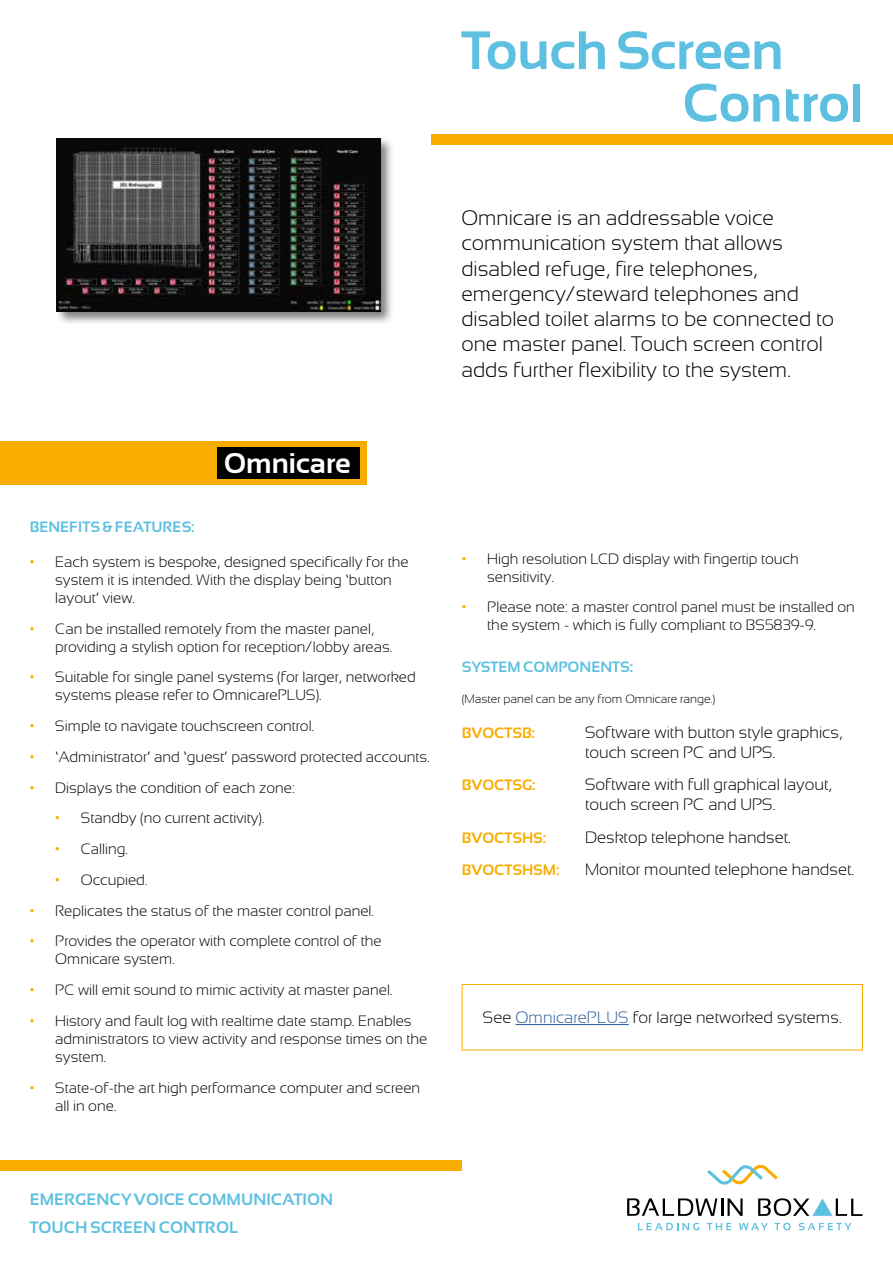
<style>
.page{position:relative;width:893px;height:1263px;background:#fff}
.page>*{position:absolute;margin:0;border:0;box-sizing:border-box;transform-origin:0 0}
.t1{font:700 54px "Sansation";color:#5dc0e0}
.t2{font:700 28.5px "Sansation";color:#fff}
.t3{font:300 21px/25.2px "Sansation";color:#000}
.t4{font:300 16.5px/19.8px "Sansation";color:#000}
.t5{font:700 16.5px/28.3px "Sansation";color:#5dc0e0}
.t6{font:300 15px/18px "Sansation";color:#000}
.t7{font:700 15px "Sansation";color:#5dc0e0}
.t8{font:700 15px "Sansation";color:#f8ac00}
.t9{font:300 12px "Sansation";color:#000}
.s1{color:#f8ac00}
.s2{color:#275b9b}
</style>
<div class="page">
<svg style="left:638px;top:1223px;width:61px;height:7px"></svg>
<svg style="left:707px;top:1223px;width:24px;height:7px"></svg>
<svg style="left:739px;top:1223px;width:29px;height:7px"></svg>
<svg style="left:774px;top:1223px;width:17px;height:7px"></svg>
<svg style="left:799px;top:1223px;width:52px;height:7px"></svg>
<svg style="left:707px;top:1165px;width:71px;height:19px"></svg>
<svg style="left:627px;top:1198px;width:90px;height:18px"></svg>
<hr style="left:721px;top:1198px;width:3px;height:18px;background:#000">
<svg style="left:727px;top:1198px;width:16px;height:18px"></svg>
<svg style="left:758px;top:1198px;width:104px;height:18px"></svg>
<div style="left:0;top:1160px;width:461px;height:11px;background:#f8ac00"></div>
<div style="left:432px;top:135px;width:461px;height:10px;background:#f8ac00"></div>
<div style="left:462px;top:984px;width:401px;height:66px;border:1px solid #f8ac00"></div>
<div style="left:0;top:441px;width:367px;height:44px;background:#f8ac00"></div>
<div style="left:217px;top:447px;width:142px;height:32px;background:#000"></div>
<div style="left:55px;top:136px;width:340px;height:190px;background:#000;opacity:.51"></div>
<img style="left:57px;top:138px;width:323px;height:174px">
<hr style="left:516px;top:1024px;width:113px;height:1px;background:#275b9b">
<h1 class="t1" style="left:461px;top:20px;width:324px">Touch Screen</h1>
<h1 class="t1" style="left:682px;top:73px;width:182px">Control</h1>
<h2 class="t2" style="left:224px;top:447px;width:128px">Omnicare</h2>
<p class="t7" style="left:30px;top:518px;width:166px">BENEFITS &amp; FEATURES:</p>
<p class="t6" style="left:55px;top:553px;width:355px;text-indent:-26px"><span class="s1">•</span> Each system is bespoke, designed specifically for the system it is intended. With the display being ‘button layout’ view.</p>
<p class="t6" style="left:55px;top:619px;width:339px;text-indent:-26px"><span class="s1">•</span> Can be installed remotely from the master panel, providing a stylish option for reception/lobby areas.</p>
<p class="t6" style="left:55px;top:668px;width:362px;text-indent:-26px"><span class="s1">•</span> Suitable for single panel systems (for larger, networked systems please refer to OmnicarePLUS).</p>
<p class="t6" style="left:30px;top:717px;width:286px"><span class="s1">•</span> Simple to navigate touchscreen control.</p>
<p class="t6" style="left:30px;top:748px;width:401px"><span class="s1">•</span> ‘Administrator’ and ‘guest’ password protected accounts.</p>
<p class="t6" style="left:30px;top:778px;width:267px"><span class="s1">•</span> Displays the condition of each zone:</p>
<p class="t6" style="left:55px;top:809px;width:211px"><span class="s1">•</span> Standby (no current activity).</p>
<p class="t6" style="left:55px;top:840px;width:74px"><span class="s1">•</span> Calling.</p>
<p class="t6" style="left:55px;top:871px;width:94px"><span class="s1">•</span> Occupied.</p>
<p class="t6" style="left:30px;top:901px;width:346px"><span class="s1">•</span> Replicates the status of the master control panel.</p>
<p class="t6" style="left:55px;top:932px;width:328px;text-indent:-26px"><span class="s1">•</span> Provides the operator with complete control of the<br>Omnicare system.</p>
<p class="t6" style="left:30px;top:981px;width:364px"><span class="s1">•</span> PC will emit sound to mimic activity at master panel.</p>
<p class="t6" style="left:55px;top:1012px;width:374px;text-indent:-26px"><span class="s1">•</span> History and fault log with realtime date stamp. Enables administrators to view activity and response times on the system.</p>
<p class="t6" style="left:55px;top:1078px;width:366px;text-indent:-26px"><span class="s1">•</span> State-of-the art high performance computer and screen all in one.</p>
<p class="t5" style="left:30px;top:1185px;width:305px">EMERGENCY VOICE COMMUNICATION<br>TOUCH SCREEN CONTROL</p>
<p class="t3" style="left:461px;top:205px;width:374px">Omnicare is an addressable voice communication system that allows disabled refuge, fire telephones, emergency/steward telephones and disabled toilet alarms to be connected to one master panel. Touch screen control adds further flexibility to the system.</p>
<p class="t6" style="left:487px;top:549px;width:313px;text-indent:-26px"><span class="s1">•</span> High resolution LCD display with fingertip touch sensitivity.</p>
<p class="t6" style="left:487px;top:598px;width:369px;text-indent:-26px"><span class="s1">•</span> Please note: a master control panel must be installed on the system - which is fully compliant to BS5839-9.</p>
<p class="t7" style="left:462px;top:658px;width:173px">SYSTEM COMPONENTS:</p>
<p class="t9" style="left:462px;top:692px;width:255px">(Master panel can be any from Omnicare range.)</p>
<p class="t8" style="left:462px;top:724px;width:75px">BVOCTSB:</p>
<p class="t4" style="left:585px;top:722px;width:259px">Software with button style graphics, touch screen PC and UPS.</p>
<p class="t8" style="left:462px;top:777px;width:75px">BVOCTSG:</p>
<p class="t4" style="left:585px;top:775px;width:249px">Software with full graphical layout, touch screen PC and UPS.</p>
<p class="t8" style="left:462px;top:829px;width:86px">BVOCTSHS:</p>
<p class="t4" style="left:585px;top:827px;width:207px">Desktop telephone handset.</p>
<p class="t8" style="left:462px;top:862px;width:99px">BVOCTSHSM:</p>
<p class="t4" style="left:585px;top:860px;width:271px">Monitor mounted telephone handset.</p>
<p class="t4" style="left:483px;top:1008px;width:360px">See <span class="s2">OmnicarePLUS</span> for large networked systems.</p>
</div>
